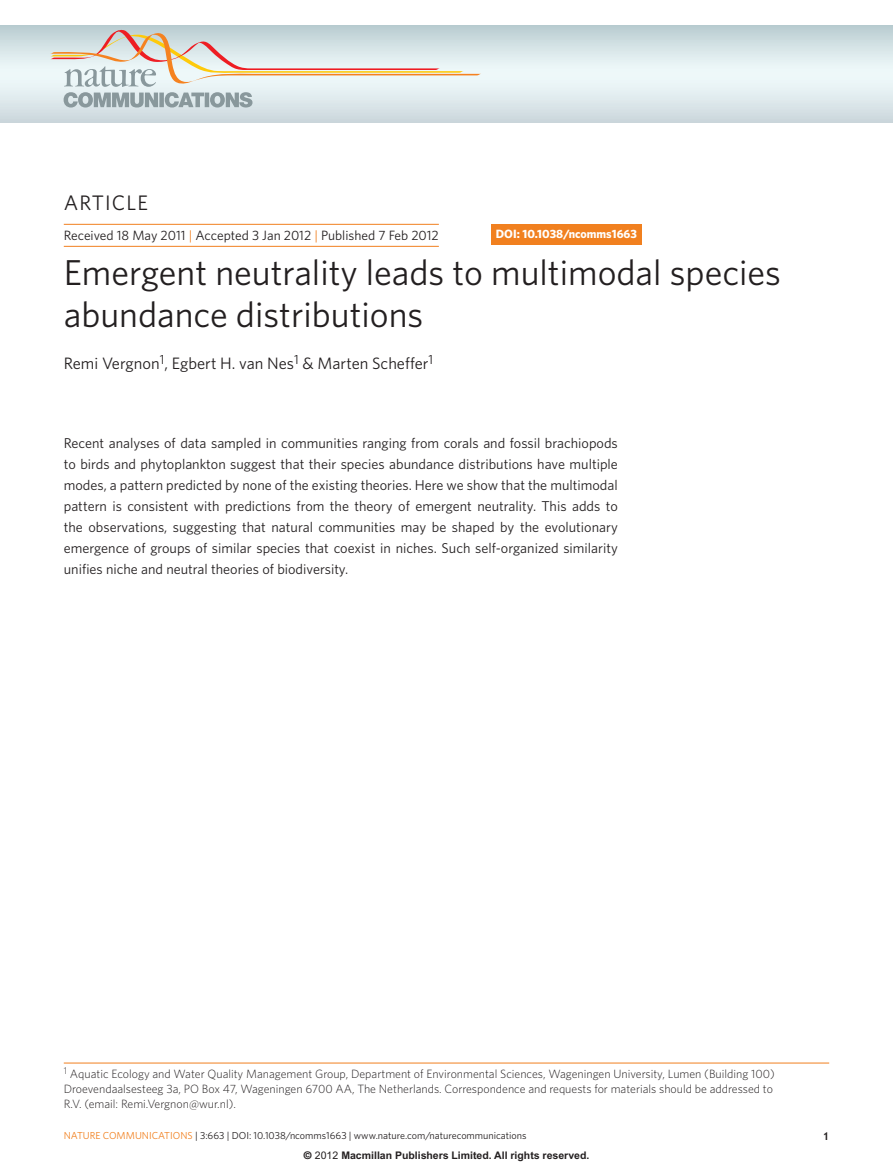
<style>
.page{position:relative;width:893px;height:1174px;background:#fff}
.page>*{position:absolute;margin:0;border:0;box-sizing:border-box;transform-origin:0 0}
.pAtl{font:36px/42px "Whitney";color:#231f20}
.t1{font:21px "Whitney";letter-spacing:.05em;color:#231f20}
.pAu{font:16.5px "Whitney";color:#231f20}
.pAbstext{font:14.25px/21px "Whitney";color:#231f20;text-align:justify}
.pPrdates{font:13.5px "Whitney";color:#231f20}
.pAffiliation{font:300 12px/15px "Whitney";color:#231f20}
.pDoiTop{font:700 12px "Whitney";color:#fff}
.t2{font:700 10.5px "Arial";color:#231f20}
.pDoiLRH{font:10.2px "Whitney";color:#231f20}
.pDoiLRH-2{font:10.2px "Whitney";color:#f1801f}
.s1{color:#f1801f}
.s2{font-family:"Helvetica"}
.s3{font-weight:400}
</style>
<div class="page">
<svg style="left:0;top:25px;width:893px;height:97px"></svg>
<svg style="left:50px;top:30px;width:431px;height:77px"></svg>
<hr style="left:64px;top:224px;width:375px;height:1px;background:#f1801f">
<hr style="left:64px;top:246px;width:375px;height:1px;background:#f1801f">
<div style="left:492px;top:225px;width:150px;height:20px;background:#f1801f"></div>
<hr style="left:64px;top:1062px;width:765px;height:1px;background:#f1801f">
<p class="t1" style="left:64px;top:190px;width:86px">ARTICLE</p>
<p class="pPrdates" style="left:64px;top:227px;width:377px">Received 18 May 2011 <span class="s1">|</span> Accepted 3 Jan 2012 <span class="s1">|</span> Published 7 Feb 2012</p>
<p class="pDoiTop" style="left:496px;top:227px;width:143px">DOI: 10.1038/ncomms1663</p>
<p class="pAtl" style="left:64px;top:251px;width:719px">Emergent neutrality leads to multimodal species abundance distributions</p>
<p class="pAu" style="left:64px;top:353px;width:371px">Remi Vergnon<sup>1</sup>, Egbert H. van N es<sup>1</sup> &amp; Marten Scheffer<sup>1</sup></p>
<p class="pAbstext" style="left:64px;top:432px;width:556px">Recent analyses of data sampled in communities ranging from corals and fossil brachiopods to birds and phytoplankton suggest that their species abundance distributions have multiple modes, a pattern predicted by none of the existing theories. Here we show that the multimodal pattern is consistent with predictions from the theory of emergent neutrality. This adds to the observations, suggesting that natural communities may be shaped by the evolutionary emergence of groups of similar species that coexist in niches. Such self-organized similarity unifies niche and neutral theories of biodiversity.</p>
<p class="pAffiliation" style="left:64px;top:1066px;width:713px"><sup>1</sup> Aquatic Ecology and Water Quality Management Group, Department of Environmental Sciences, Wageningen University, Lumen (Building 100)<br>Droevendaalsesteeg 3a, PO Box 47, Wageningen 6700 AA, The Netherlands. Correspondence and requests for materials should be addressed to<br>R.V. (email: Remi.Vergnon@wur.nl).</p>
<p class="pDoiLRH-2" style="left:64px;top:1129px;width:91px">nature communicati</p>
<p class="pDoiLRH" style="left:173px;top:1129px;width:355px"><span class="s1">ons</span> | 3:663 | DOI: 10.1038/ncomms1663 | www.nature.com/naturecommunications</p>
<p class="t2" style="left:304px;top:1149px;width:287px"><span class="s2">©</span> <span class="s3">2012</span> Macmillan Publishers Limited. All rights reserved.</p>
</div>
